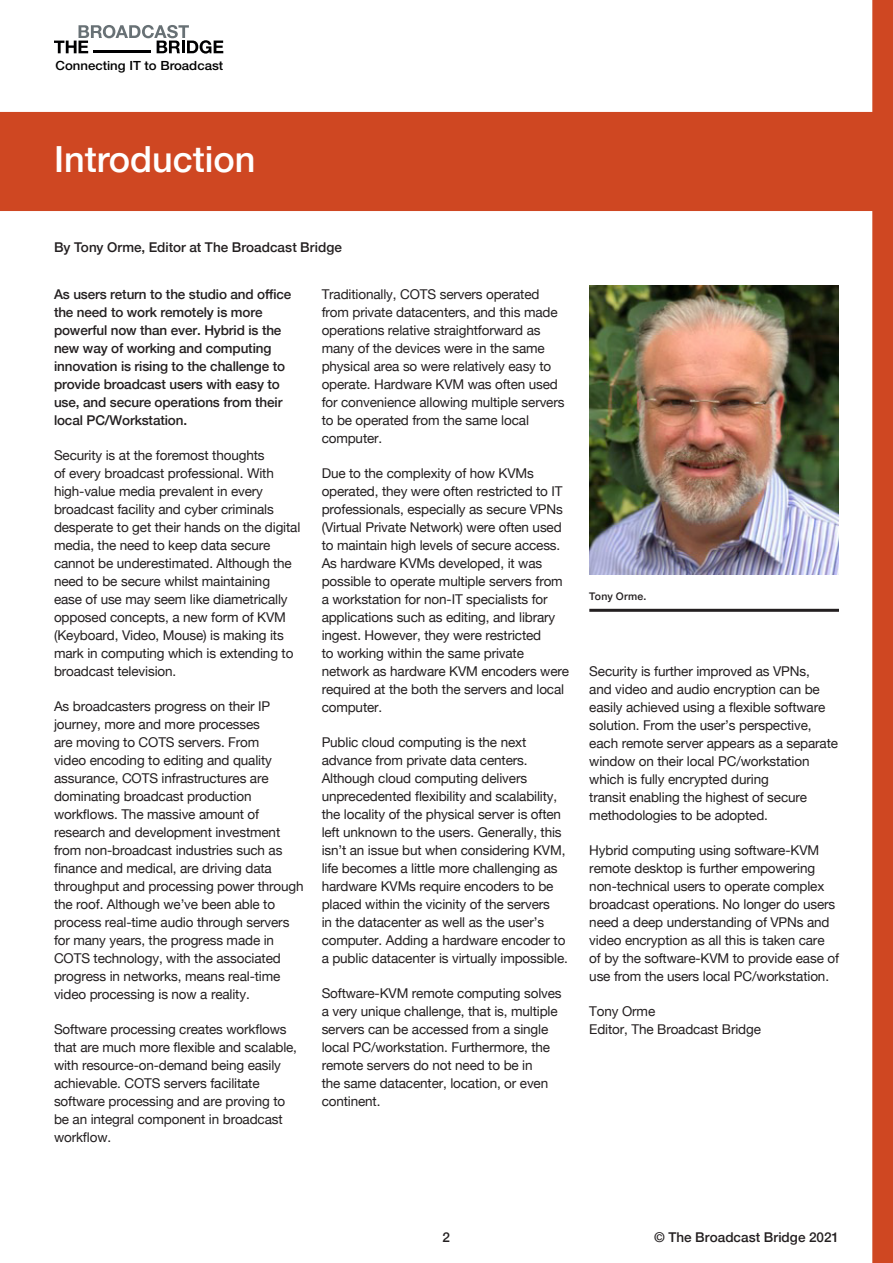
<style>
.page{position:relative;width:893px;height:1263px;background:#fff}
.page>*{position:absolute;margin:0;border:0;box-sizing:border-box;transform-origin:0 0}
.t1{font:500 36px "Helvetica Neue";color:#fff}
.EG_Body_Copy{font:13.5px/18px "Helvetica Neue";letter-spacing:-.01em;color:#231f20}
.EG_Body_Copy-2{font:500 13.5px/18px "Helvetica Neue";letter-spacing:-.01em;color:#231f20}
.intro{font:500 13.5px "Helvetica Neue";color:#231f20}
.sub_head{font:500 13.5px "Helvetica Neue";letter-spacing:.005em;color:#231f20}
.t2{font:500 12.6px "Helvetica Neue";color:#000001;scale:1.04 1}
.t3{font:500 10.5px "Helvetica Neue";letter-spacing:.02em;color:#231f20}
</style>
<div class="page">
<div style="left:0;top:112px;width:872px;height:99px;background:#cf4722"></div>
<hr style="left:589px;top:609px;width:250px;height:3px;background:#231f20">
<img style="left:589px;top:286px;width:249px;height:289px">
<svg style="left:54px;top:25px;width:169px;height:29px"></svg>
<hr style="left:93px;top:51px;width:58px;height:2px;background:#000001">
<svg style="left:872px;top:0;width:21px;height:1263px;background:#d04e2b"></svg>
<p class="t2" style="left:56px;top:58px;width:163px">Connecting IT to Broadcast</p>
<p class="t1" style="left:54px;top:130px;width:203px">Introduction</p>
<p class="intro" style="left:54px;top:236px;width:289px">By Tony Orme, Editor at The Broadcast Bridge</p>
<p class="EG_Body_Copy-2" style="left:54px;top:284px;width:239px">As users return to the studio and office the need to work remotely is more powerful now than ever. Hybrid is the new way of working and computing innovation is rising to the challenge to provide broadcast users with easy to use, and secure operations from their local PC/Workstation.</p>
<p class="EG_Body_Copy" style="left:54px;top:447px;width:248px">Security is at the foremost thoughts<br>of every broadcast professional. With high-value media prevalent in every broadcast facility and cyber criminals desperate to get their hands on the digital media, the need to keep data secure cannot be underestimated. Although the need to be secure whilst maintaining ease of use may seem like diametrically opposed concepts, a new form of KVM (Keyboard, Video, Mouse) is making its mark in computing which is extending to broadcast television.</p>
<p class="EG_Body_Copy" style="left:54px;top:698px;width:251px">As broadcasters progress on their IP journey, more and more processes<br>are moving to COTS servers. From<br>video encoding to editing and quality assurance, COTS infrastructures are dominating broadcast production workflows. The massive amount of research and development investment from non-broadcast industries such as finance and medical, are driving data throughput and processing power through the roof. Although we’ve been able to process real-time audio through servers for many years, the progress made in COTS technology, with the associated progress in networks, means real-time video processing is now a reality.</p>
<p class="EG_Body_Copy" style="left:54px;top:1021px;width:245px">Software processing creates workflows that are much more flexible and scalable, with resource-on-demand being easily achievable. COTS servers facilitate software processing and are proving to be an integral component in broadcast workflow.</p>
<p class="EG_Body_Copy" style="left:322px;top:286px;width:244px">Traditionally, COTS servers operated from private datacenters, and this made operations relative straightforward as many of the devices were in the same physical area so were relatively easy to operate. Hardware KVM was often used for convenience allowing multiple servers to be operated from the same local computer.</p>
<p class="EG_Body_Copy" style="left:322px;top:465px;width:249px">Due to the complexity of how KVMs operated, they were often restricted to IT professionals, especially as secure VPNs (Virtual Private Network) were often used to maintain high levels of secure access.<br>As hardware KVMs developed, it was possible to operate multiple servers from a workstation for non-IT specialists for applications such as editing, and library ingest. However, they were restricted<br>to working within the same private network as hardware KVM encoders were required at the both the servers and local computer.</p>
<p class="EG_Body_Copy" style="left:322px;top:734px;width:248px">Public cloud computing is the next advance from private data centers.<br>Although cloud computing delivers unprecedented flexibility and scalability, the locality of the physical server is often left unknown to the users. Generally, this isn’t an issue but when considering KVM, life becomes a little more challenging as hardware KVMs require encoders to be placed within the vicinity of the servers<br>in the datacenter as well as the user’s computer. Adding a hardware encoder to a public datacenter is virtually impossible.</p>
<p class="EG_Body_Copy" style="left:322px;top:985px;width:242px">Software-KVM remote computing solves a very unique challenge, that is, multiple servers can be accessed from a single local PC/workstation. Furthermore, the remote servers do not need to be in<br>the same datacenter, location, or even continent.</p>
<p class="t3" style="left:589px;top:588px;width:59px">Tony Orme.</p>
<p class="EG_Body_Copy" style="left:589px;top:663px;width:250px">Security is further improved as VPNs,<br>and video and audio encryption can be easily achieved using a flexible software solution. From the user’s perspective, each remote server appears as a separate window on their local PC/workstation which is fully encrypted during<br>transit enabling the highest of secure methodologies to be adopted.</p>
<p class="EG_Body_Copy" style="left:589px;top:842px;width:251px">Hybrid computing using software-KVM remote desktop is further empowering non-technical users to operate complex broadcast operations. No longer do users need a deep understanding of VPNs and video encryption as all this is taken care of by the software-KVM to provide ease of use from the users local PC/workstation.</p>
<p class="EG_Body_Copy" style="left:589px;top:1003px;width:173px">Tony Orme<br>Editor, The Broadcast Bridge</p>
<p class="EG_Body_Copy-2" style="left:442px;top:1227px;width:9px">2</p>
<p class="sub_head" style="left:654px;top:1226px;width:186px">© The Broadcast Bridge 2021</p>
</div>
